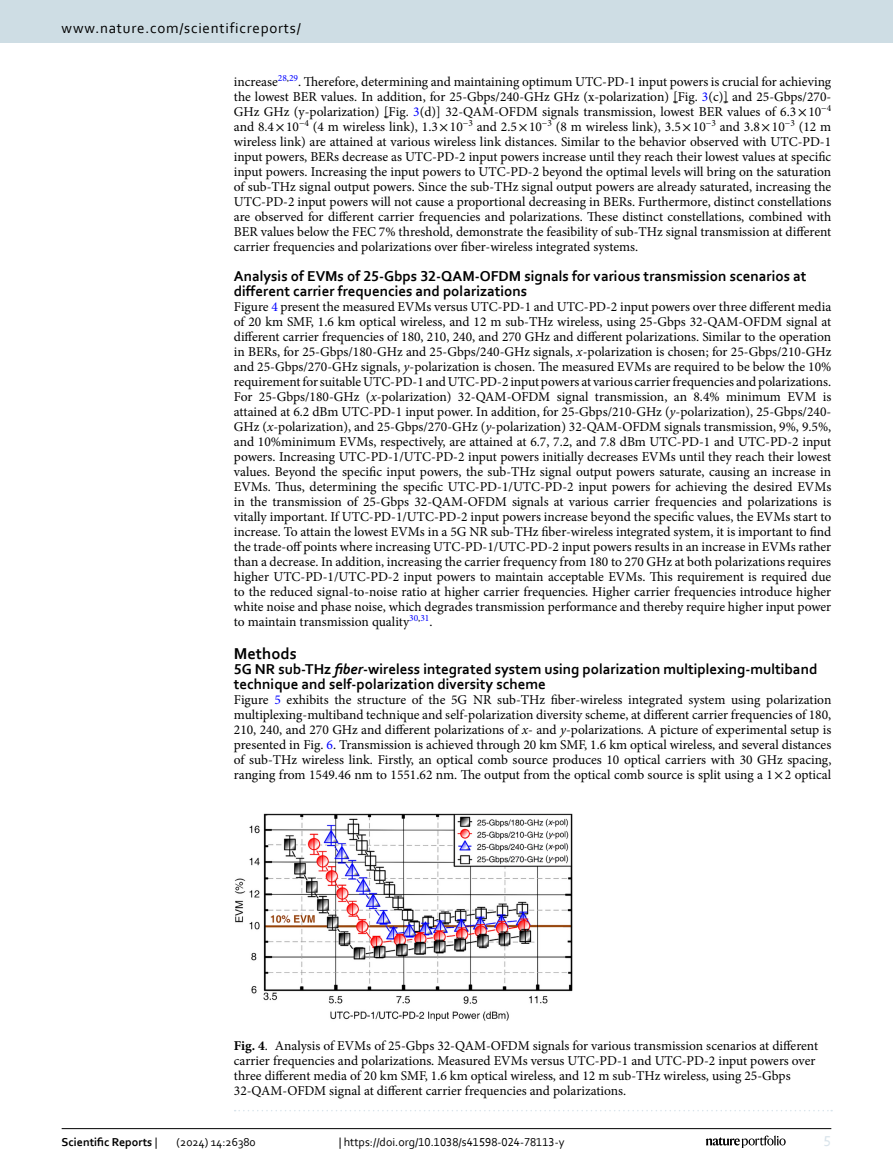
<style>
.page{position:relative;width:893px;height:1174px;background:#fff}
.page>*{position:absolute;margin:0;border:0;box-sizing:border-box;transform-origin:0 0}
.Head_1{font:700 16.5px "Corbel";color:#000}
.Head_2_After_1{font:700 15px/15px "Corbel";color:#000}
.Head_2{font:700 15px/15px "Corbel";color:#000}
.t1{font:15px "Corbel";letter-spacing:.05em;color:#000}
.t2{font:15px "Corbel";color:#d9e4eb}
.Body_Text{font:13.5px/15px "Minion Pro";color:#000;text-align:justify}
.Figure_Caption{font:13.5px/15px "Minion Pro";color:#000}
.t3{font:12px "Corbel";color:#000}
.t4{font:700 12px "Corbel";color:#000}
.s1{color:#00f}
.s2{font-family:"STIX"}
.s3{font-style:italic}
.s4{font-weight:700}
.s5{font-weight:400}
</style>
<div class="page">
<img style="left:234px;top:813px;width:339px;height:208px">
<svg style="left:235px;top:1110px;width:597px;height:1px"></svg>
<hr style="left:62px;top:1128px;width:769px;height:1px;background:#000">
<svg style="left:706px;top:1135px;width:80px;height:12px"></svg>
<div style="left:0;top:0;width:893px;height:43px;background:#cedde4"></div>
<p class="t1" style="left:62px;top:18px;width:241px">www.nature.com/scientificreports/</p>
<p class="Body_Text" style="left:234px;top:74px;width:599px">increase<sup>28</sup><sup>,</sup><sup>29</sup>. Therefore, determining and maintaining optimum UTC-PD-1 input powers is crucial for achieving the lowest BER values. In addition, for 25-Gbps/240-GHz GHz (x-polarization) [Fig. <span class="s1">3</span>(c)] and 25-Gbps/270- GHz GHz (y-polarization) [Fig. <span class="s1">3</span>(d)] 32-QAM-OFDM signals transmission, lowest BER values of 6.3<span class="s2">×</span>10<sup>−4 </sup>and 8.4<span class="s2">×</span>10<sup>−4</sup> (4 m wireless link), 1.3<span class="s2">×</span>10<sup>−3</sup> and 2.5<span class="s2">×</span>10<sup>−3</sup> (8 m wireless link), 3.5<span class="s2">×</span>10<sup>−3</sup> and 3.8<span class="s2">×</span>10<sup>−3</sup> (12 m wireless link) are attained at various wireless link distances. Similar to the behavior observed with UTC-PD-1 input powers, BERs decrease as UTC-PD-2 input powers increase until they reach their lowest values at specific input powers. Increasing the input powers to UTC-PD-2 beyond the optimal levels will bring on the saturation of sub-THz signal output powers. Since the sub-THz signal output powers are already saturated, increasing the UTC-PD-2 input powers will not cause a proportional decreasing in BERs. Furthermore, distinct constellations are observed for different carrier frequencies and polarizations. These distinct constellations, combined with BER values below the FEC 7% threshold, demonstrate the feasibility of sub-THz signal transmission at different carrier frequencies and polarizations over fiber-wireless integrated systems.</p>
<p class="Head_2" style="left:234px;top:268px;width:574px">Analysis of EVMs of 25-Gbps 32-QAM-OFDM signals for various transmission scenarios at different carrier frequencies and polarizations</p>
<p class="Body_Text" style="left:234px;top:299px;width:599px">Figure <span class="s1">4</span> present the measured EVMs versus UTC-PD-1 and UTC-PD-2 input powers over three different media of 20 km SMF, 1.6 km optical wireless, and 12 m sub-THz wireless, using 25-Gbps 32-QAM-OFDM signal at different carrier frequencies of 180, 210, 240, and 270 GHz and different polarizations. Similar to the operation in BERs, for 25-Gbps/180-GHz and 25-Gbps/240-GHz signals, <span class="s3">x</span>-polarization is chosen; for 25-Gbps/210-GHz and 25-Gbps/270-GHz signals, <span class="s3">y</span>-polarization is chosen. The measured EVMs are required to be below the 10% requirement for suitable UTC-PD-1 and UTC-PD-2 input powers at various carrier frequencies and polarizations.<br>For 25-Gbps/180-GHz (<span class="s3">x</span>-polarization) 32-QAM-OFDM signal transmission, an 8.4% minimum EVM is attained at 6.2 dBm UTC-PD-1 input power. In addition, for 25-Gbps/210-GHz (<span class="s3">y</span>-polarization), 25-Gbps/240- GHz (<span class="s3">x</span>-polarization), and 25-Gbps/270-GHz (<span class="s3">y</span>-polarization) 32-QAM-OFDM signals transmission, 9%, 9.5%, and 10%minimum EVMs, respectively, are attained at 6.7, 7.2, and 7.8 dBm UTC-PD-1 and UTC-PD-2 input powers. Increasing UTC-PD-1/UTC-PD-2 input powers initially decreases EVMs until they reach their lowest values. Beyond the specific input powers, the sub-THz signal output powers saturate, causing an increase in EVMs. Thus, determining the specific UTC-PD-1/UTC-PD-2 input powers for achieving the desired EVMs in the transmission of 25-Gbps 32-QAM-OFDM signals at various carrier frequencies and polarizations is vitally important. If UTC-PD-1/UTC-PD-2 input powers increase beyond the specific values, the EVMs start to increase. To attain the lowest EVMs in a 5G NR sub-THz fiber-wireless integrated system, it is important to find the trade-off points where increasing UTC-PD-1/UTC-PD-2 input powers results in an increase in EVMs rather than a decrease. In addition, increasing the carrier frequency from 180 to 270 GHz at both polarizations requires higher UTC-PD-1/UTC-PD-2 input powers to maintain acceptable EVMs. This requirement is required due to the reduced signal-to-noise ratio at higher carrier frequencies. Higher carrier frequencies introduce higher white noise and phase noise, which degrades transmission performance and thereby require higher input power to maintain transmission quality<sup>30</sup><sup>,</sup><sup>31</sup>.</p>
<p class="Head_1" style="left:234px;top:643px;width:64px">Methods</p>
<p class="Head_2_After_1" style="left:234px;top:661px;width:585px">5G NR sub-THz <span class="s3">fiber</span>-wireless integrated system using polarization multiplexing-multiband technique and self-polarization diversity scheme</p>
<p class="Body_Text" style="left:234px;top:692px;width:599px">Figure <span class="s1">5</span> exhibits the structure of the 5G NR sub-THz fiber-wireless integrated system using polarization multiplexing-multiband technique and self-polarization diversity scheme, at different carrier frequencies of 180, 210, 240, and 270 GHz and different polarizations of <span class="s3">x</span>- and <span class="s3">y</span>-polarizations. A picture of experimental setup is presented in Fig. <span class="s1">6</span>. Transmission is achieved through 20 km SMF, 1.6 km optical wireless, and several distances of sub-THz wireless link. Firstly, an optical comb source produces 10 optical carriers with 30 GHz spacing, ranging from 1549.46 nm to 1551.62 nm. The output from the optical comb source is split using a 1<span class="s2">×</span>2 optical</p>
<p class="Figure_Caption" style="left:234px;top:1038px;width:586px"><span class="s4">Fig. 4</span>. Analysis of EVMs of 25-Gbps 32-QAM-OFDM signals for various transmission scenarios at different carrier frequencies and polarizations. Measured EVMs versus UTC-PD-1 and UTC-PD-2 input powers over three different media of 20 km SMF, 1.6 km optical wireless, and 12 m sub-THz wireless, using 25-Gbps 32-QAM-OFDM signal at different carrier frequencies and polarizations.</p>
<p class="t4" style="left:62px;top:1134px;width:97px">Scientific Reports <span class="s5">|</span></p>
<p class="t3" style="left:177px;top:1134px;width:81px">(2024) 14:26380</p>
<p class="t3" style="left:339px;top:1134px;width:227px">| https://doi.org/10.1038/s41598-024-78113-y</p>
<p class="t2" style="left:824px;top:1132px;width:9px">5</p>
</div>
